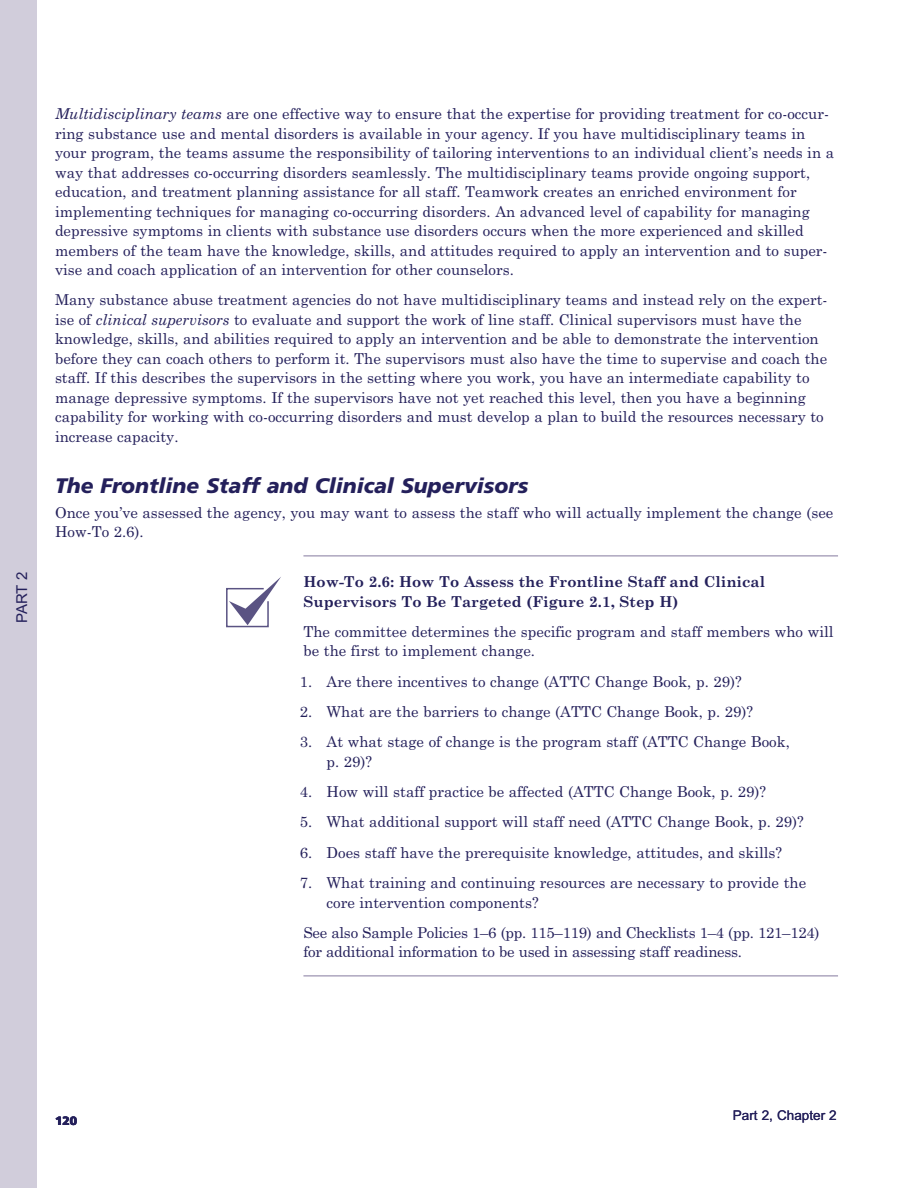
<style>
.page{position:relative;width:918px;height:1188px;background:#fff}
.page>*{position:absolute;margin:0;border:0;box-sizing:border-box;transform-origin:0 0}
.t1{font:italic 900 21px "Frutiger LT";color:#24205b}
.t2{font:15px/19.5px "Century Schoolbook";color:#24205b}
.t3{font:700 15px/19.5px "Century Schoolbook";color:#24205b}
.t4{font:15px "Arial";color:#24205b}
.t5{font:13.5px "Arial";color:#24205b}
.t6{font:900 12px "Frutiger LT";color:#24205b}
.s1{font-style:italic}
</style>
<div class="page">
<div style="left:0;top:0;width:36px;height:1188px;background:#d1cddb"></div>
<hr style="left:303px;top:555px;width:535px;height:2px;background:#ada6bf">
<hr style="left:303px;top:975px;width:535px;height:2px;background:#ada6bf">
<svg style="left:226px;top:577px;width:55px;height:51px"></svg>
<p class="t4" style="left:17px;top:623px;width:53px;rotate:-90deg">PART 2</p>
<p class="t2" style="left:55px;top:105px;width:781px"><span class="s1">Multidisciplinary teams</span> are one effective way to ensure that the expertise for providing treatment for co-occur&shy;ring substance use and mental disorders is available in your agency. If you have multidisciplinary teams in your program, the teams assume the responsibility of tailoring interventions to an individual client’s needs in a way that addresses co-occurring disorders seamlessly. The multidisciplinary teams provide ongoing support, education, and treatment planning assistance for all staff. Teamwork creates an enriched environment for implementing techniques for managing co-occurring disorders. An advanced level of capability for managing depressive symptoms in clients with substance use disorders occurs when the more experienced and skilled members of the team have the knowledge, skills, and attitudes required to apply an intervention and to super&shy;vise and coach application of an intervention for other counselors.</p>
<p class="t2" style="left:55px;top:292px;width:774px">Many substance abuse treatment agencies do not have multidisciplinary teams and instead rely on the expert&shy;ise of <span class="s1">clinical supervisors</span> to evaluate and support the work of line staff. Clinical supervisors must have the knowledge, skills, and abilities required to apply an intervention and be able to demonstrate the intervention before they can coach others to perform it. The supervisors must also have the time to supervise and coach the staff. If this describes the supervisors in the setting where you work, you have an intermediate capability to manage depressive symptoms. If the supervisors have not yet reached this level, then you have a beginning capability for working with co-occurring disorders and must develop a plan to build the resources necessary to increase capacity.</p>
<h3 class="t1" style="left:55px;top:477px;width:475px">The Frontline Staff and Clinical Supervisors</h3>
<p class="t2" style="left:55px;top:504px;width:780px">Once you’ve assessed the agency, you may want to assess the staff who will actually implement the change (see<br>How-To 2.6).</p>
<p class="t3" style="left:303px;top:573px;width:463px">How-To 2.6: How To Assess the Frontline Staff and Clinical<br>Supervisors To Be Targeted (Figure 2.1, Step H)</p>
<p class="t2" style="left:303px;top:623px;width:532px">The committee determines the specific program and staff members who will be the first to implement change.</p>
<p class="t2" style="left:300px;top:673px;width:443px">1. Are there incentives to change (ATTC Change Book, p. 29)?</p>
<p class="t2" style="left:300px;top:703px;width:455px">2. What are the barriers to change (ATTC Change Book, p. 29)?</p>
<p class="t2" style="left:300px;top:734px;width:492px">3. At what stage of change is the program staff (ATTC Change Book,</p>
<p class="t2" style="left:327px;top:753px;width:47px">p. 29)?</p>
<p class="t2" style="left:300px;top:783px;width:468px">4. How will staff practice be affected (ATTC Change Book, p. 29)?</p>
<p class="t2" style="left:300px;top:814px;width:505px">5. What additional support will staff need (ATTC Change Book, p. 29)?</p>
<p class="t2" style="left:300px;top:844px;width:484px">6. Does staff have the prerequisite knowledge, attitudes, and skills?</p>
<p class="t2" style="left:327px;top:874px;width:481px;text-indent:-27px">7. What training and continuing resources are necessary to provide the core intervention components?</p>
<p class="t2" style="left:303px;top:924px;width:518px">See also Sample Policies 1–6 (pp. 115–119) and Checklists 1–4 (pp. 121–124) for additional information to be used in assessing staff readiness.</p>
<p class="t6" style="left:55px;top:1115px;width:24px">120</p>
<p class="t5" style="left:733px;top:1110px;width:105px">Part 2, Chapter 2</p>
</div>
